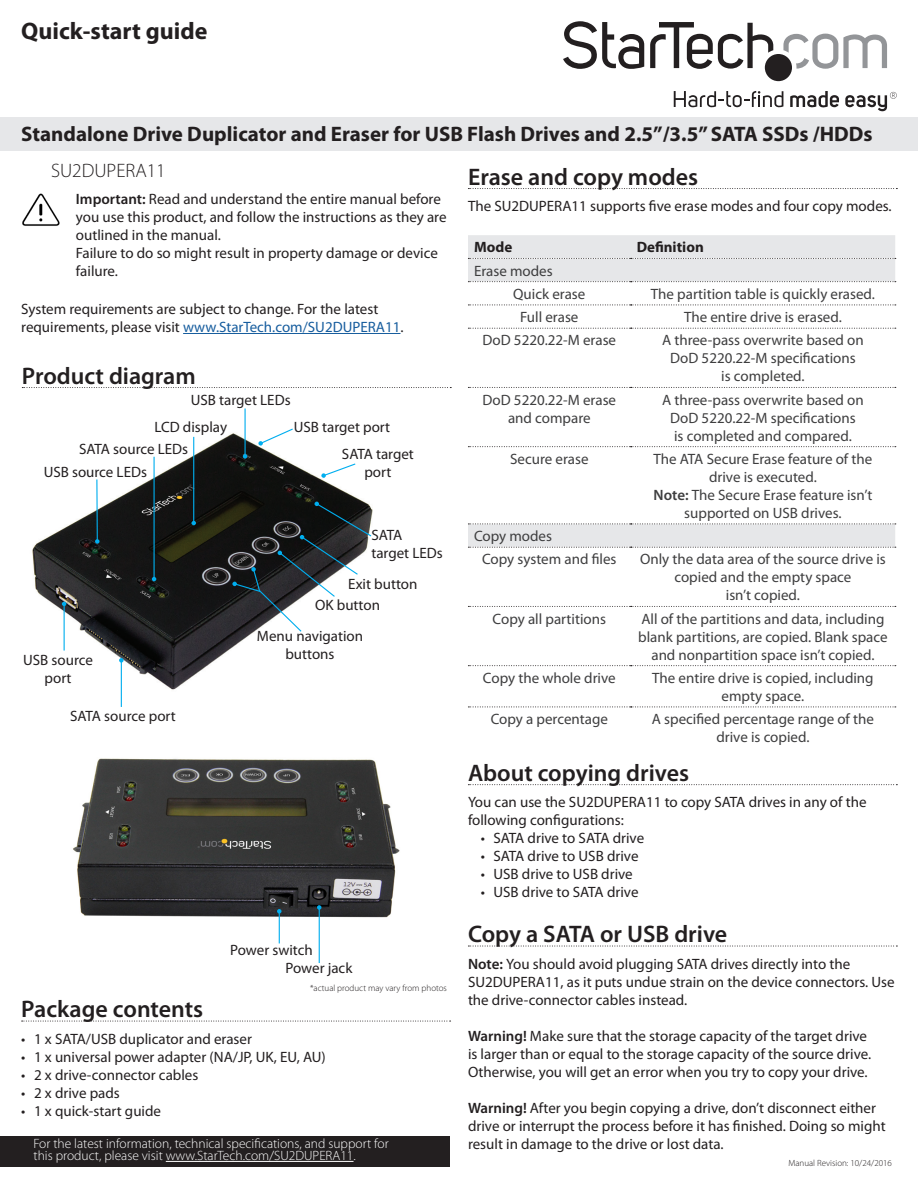
<style>
.page{position:relative;width:918px;height:1188px;background:#fff}
.page>*{position:absolute;margin:0;border:0;box-sizing:border-box;transform-origin:0 0}
.t1{font:600 24px "Myriad Pro";color:#231f20}
.Title_Description{font:700 24px "Myriad Pro";color:#231f20}
.Title_Description-2{font:700 21px "Myriad Pro";color:#231f20}
.Title_SKU{font:300 19.5px "Myriad Pro";color:#231f20}
.Text{font:15px/18px "Myriad Pro";color:#231f20}
.Table_Text{font:15px/18px "Myriad Pro";color:#3e3e3f;text-align:center}
.Table_Heading{font:700 15px "Myriad Pro";color:#231f20}
.Text-2{font:300 13.5px "Myriad Pro";color:#fff}
.Text-3{font:300 9px "Myriad Pro";color:#231f20}
.s1{font-weight:600}
.s2{color:#175d9e}
</style>
<div class="page">
<img style="left:21px;top:387px;width:451px;height:320px">
<svg style="left:783px;top:34px;width:104px;height:35px"></svg>
<svg style="left:845px;top:92px;width:52px;height:19px"></svg>
<svg style="left:790px;top:91px;width:49px;height:17px"></svg>
<svg style="left:674px;top:91px;width:109px;height:16px"></svg>
<svg style="left:563px;top:21px;width:81px;height:48px"></svg>
<svg style="left:650px;top:22px;width:123px;height:47px"></svg>
<div style="left:765px;top:54px;width:27px;height:27px;background:#231f20;border-radius:50%"></div>
<div style="left:0;top:117px;width:918px;height:34px;background:#e6e7e9"></div>
<div style="left:0;top:1136px;width:450px;height:30px;background:#231f20"></div>
<hr style="left:166px;top:1161px;width:188px;height:1px;background:#fff">
<svg style="left:22px;top:1021px;width:429px;height:1px"></svg>
<hr style="left:183px;top:333px;width:217px;height:1px;background:#175d9e">
<img style="left:22px;top:193px;width:38px;height:33px">
<svg style="left:22px;top:387px;width:429px;height:1px"></svg>
<hr style="left:121px;top:660px;width:1px;height:47px;background:#00aeef">
<svg style="left:119px;top:658px;width:5px;height:5px"></svg>
<hr style="left:193px;top:437px;width:1px;height:86px;background:#00aeef">
<svg style="left:191px;top:521px;width:5px;height:4px"></svg>
<hr style="left:96px;top:479px;width:2px;height:62px;background:#00aeef">
<svg style="left:95px;top:539px;width:5px;height:5px"></svg>
<hr style="left:154px;top:457px;width:1px;height:122px;background:#00aeef">
<svg style="left:152px;top:577px;width:4px;height:4px"></svg>
<svg style="left:258px;top:428px;width:36px;height:18px"></svg>
<svg style="left:321px;top:463px;width:36px;height:15px"></svg>
<hr style="left:245px;top:408px;width:1px;height:48px;background:#00aeef">
<svg style="left:243px;top:454px;width:4px;height:5px"></svg>
<svg style="left:232px;top:502px;width:141px;height:131px"></svg>
<img style="left:73px;top:758px;width:327px;height:174px">
<hr style="left:279px;top:911px;width:1px;height:32px;background:#00aeef">
<svg style="left:277px;top:909px;width:5px;height:5px"></svg>
<hr style="left:319px;top:907px;width:1px;height:56px;background:#00aeef">
<svg style="left:317px;top:905px;width:4px;height:5px"></svg>
<svg style="left:468px;top:188px;width:429px;height:1px"></svg>
<svg style="left:468px;top:235px;width:427px;height:312px"></svg>
<svg style="left:468px;top:258px;width:428px;height:1px"></svg>
<svg style="left:468px;top:281px;width:428px;height:1px"></svg>
<svg style="left:468px;top:305px;width:428px;height:1px"></svg>
<svg style="left:468px;top:328px;width:428px;height:1px"></svg>
<svg style="left:468px;top:387px;width:428px;height:1px"></svg>
<svg style="left:468px;top:446px;width:428px;height:1px"></svg>
<svg style="left:468px;top:524px;width:428px;height:1px"></svg>
<svg style="left:468px;top:665px;width:428px;height:1px"></svg>
<svg style="left:468px;top:707px;width:428px;height:1px"></svg>
<svg style="left:468px;top:547px;width:428px;height:1px"></svg>
<svg style="left:468px;top:606px;width:428px;height:1px"></svg>
<svg style="left:468px;top:784px;width:429px;height:1px"></svg>
<svg style="left:468px;top:946px;width:429px;height:1px"></svg>
<hr style="left:64px;top:604px;width:1px;height:47px;background:#00aeef">
<svg style="left:62px;top:602px;width:4px;height:4px"></svg>
<p class="Title_Description" style="left:21px;top:16px;width:188px">Quick-start guide</p>
<p class="Title_Description-2" style="left:21px;top:120px;width:853px">Standalone Drive Duplicator and Eraser for USB Flash Drives and 2.5”/3.5” SATA SSDs /HDDs</p>
<p class="Title_SKU" style="left:51px;top:158px;width:116px">SU2DUPERA11</p>
<p class="Text" style="left:76px;top:190px;width:372px"><span class="s1">Important:</span> Read and understand the entire manual before you use this product, and follow the instructions as they are outlined in the manual.<br>Failure to do so might result in property damage or device failure.</p>
<p class="Text" style="left:21px;top:300px;width:384px">System requirements are subject to change. For the latest requirements, please visit <span class="s2">www.StarTech.com/SU2DUPERA11</span>.</p>
<h1 class="t1" style="left:22px;top:360px;width:175px">Product diagram</h1>
<p class="Text" style="left:191px;top:391px;width:101px">USB target LEDs</p>
<p class="Text" style="left:155px;top:418px;width:74px">LCD display</p>
<p class="Text" style="left:79px;top:440px;width:111px">SATA source LEDs</p>
<p class="Text" style="left:44px;top:463px;width:105px">USB source LEDs</p>
<p class="Text" style="left:23px;top:651px;width:71px;text-align:center">USB source port</p>
<p class="Text" style="left:70px;top:707px;width:107px">SATA source port</p>
<p class="Text" style="left:294px;top:417px;width:98px">USB target port</p>
<p class="Text" style="left:342px;top:445px;width:73px;text-align:center">SATA target port</p>
<p class="Text" style="left:371px;top:526px;width:73px">SATA target LEDs</p>
<p class="Text" style="left:348px;top:574px;width:71px">Exit button</p>
<p class="Text" style="left:315px;top:596px;width:66px">OK button</p>
<p class="Text" style="left:257px;top:627px;width:108px;text-align:center">Menu navigation buttons</p>
<p class="Text" style="left:230px;top:940px;width:84px">Power switch</p>
<p class="Text" style="left:286px;top:959px;width:68px">Power jack</p>
<p class="Text-3" style="left:310px;top:983px;width:138px">*actual product may vary from photos</p>
<h1 class="t1" style="left:21px;top:994px;width:184px">Package contents</h1>
<p class="Text" style="left:21px;top:1029px;width:232px">• 1 x SATA/USB duplicator and eraser</p>
<p class="Text" style="left:21px;top:1047px;width:306px">• 1 x universal power adapter (NA/JP, UK, EU, AU)</p>
<p class="Text" style="left:21px;top:1065px;width:179px">• 2 x drive-connector cables</p>
<p class="Text" style="left:21px;top:1083px;width:100px">• 2 x drive pads</p>
<p class="Text" style="left:21px;top:1101px;width:141px">• 1 x quick-start guide</p>
<p class="Text-2" style="left:34px;top:1135px;width:357px">For the latest information, technical specifications, and support for</p>
<p class="Text-2" style="left:34px;top:1147px;width:324px">this product, please visit www.StarTech.com/SU2DUPERA11.</p>
<h1 class="t1" style="left:468px;top:161px;width:232px">Erase and copy modes</h1>
<p class="Text" style="left:468px;top:197px;width:425px">The SU2DUPERA11 supports five erase modes and four copy modes.</p>
<p class="Table_Heading" style="left:474px;top:238px;width:40px">Mode</p>
<p class="Table_Heading" style="left:637px;top:238px;width:69px">Definition</p>
<p class="Table_Text" style="left:474px;top:261px;width:80px">Erase modes</p>
<p class="Table_Text" style="left:513px;top:285px;width:74px">Quick erase</p>
<p class="Table_Text" style="left:651px;top:285px;width:226px">The partition table is quickly erased.</p>
<p class="Table_Text" style="left:520px;top:308px;width:60px">Full erase</p>
<p class="Table_Text" style="left:684px;top:308px;width:159px">The entire drive is erased.</p>
<p class="Table_Text" style="left:483px;top:331px;width:135px">DoD 5220.22-M erase</p>
<p class="Table_Text" style="left:662px;top:331px;width:203px">A three-pass overwrite based on<br>DoD 5220.22-M specifications<br>is completed.</p>
<p class="Table_Text" style="left:483px;top:390px;width:135px">DoD 5220.22-M erase and compare</p>
<p class="Table_Text" style="left:662px;top:390px;width:203px">A three-pass overwrite based on<br>DoD 5220.22-M specifications<br>is completed and compared.</p>
<p class="Table_Text" style="left:510px;top:450px;width:80px">Secure erase</p>
<p class="Table_Text" style="left:654px;top:450px;width:220px">The ATA Secure Erase feature of the drive is executed.<br><span class="s1">Note:</span> The Secure Erase feature isn’t supported on USB drives.</p>
<p class="Table_Text" style="left:474px;top:527px;width:80px">Copy modes</p>
<p class="Table_Text" style="left:482px;top:550px;width:136px">Copy system and files</p>
<p class="Table_Text" style="left:640px;top:550px;width:247px">Only the data area of the source drive is copied and the empty space<br>isn’t copied.</p>
<p class="Table_Text" style="left:493px;top:609px;width:115px">Copy all partitions</p>
<p class="Table_Text" style="left:638px;top:609px;width:251px">All of the partitions and data, including blank partitions, are copied. Blank space and nonpartition space isn’t copied.</p>
<p class="Table_Text" style="left:483px;top:669px;width:134px">Copy the whole drive</p>
<p class="Table_Text" style="left:652px;top:669px;width:223px">The entire drive is copied, including empty space.</p>
<p class="Table_Text" style="left:491px;top:710px;width:119px">Copy a percentage</p>
<p class="Table_Text" style="left:652px;top:710px;width:224px">A specified percentage range of the drive is copied.</p>
<h1 class="t1" style="left:468px;top:757px;width:223px">About copying drives</h1>
<p class="Text" style="left:468px;top:793px;width:400px">You can use the SU2DUPERA11 to copy SATA drives in any of the following configurations:</p>
<p class="Text" style="left:481px;top:829px;width:165px">• SATA drive to SATA drive</p>
<p class="Text" style="left:481px;top:847px;width:159px">• SATA drive to USB drive</p>
<p class="Text" style="left:481px;top:865px;width:154px">• USB drive to USB drive</p>
<p class="Text" style="left:481px;top:883px;width:159px">• USB drive to SATA drive</p>
<h1 class="t1" style="left:468px;top:919px;width:261px">Copy a SATA or USB drive</h1>
<p class="Text" style="left:468px;top:954px;width:428px"><span class="s1">Note:</span> You should avoid plugging SATA drives directly into the<br>SU2DUPERA11, as it puts undue strain on the device connectors. Use the drive-connector cables instead.</p>
<p class="Text" style="left:468px;top:1026px;width:405px"><span class="s1">Warning!</span> Make sure that the storage capacity of the target drive is larger than or equal to the storage capacity of the source drive.<br>Otherwise, you will get an error when you try to copy your drive.</p>
<p class="Text" style="left:468px;top:1098px;width:419px"><span class="s1">Warning!</span> After you begin copying a drive, don’t disconnect either drive or interrupt the process before it has finished. Doing so might result in damage to the drive or lost data.</p>
<p class="Text-3" style="left:788px;top:1157px;width:105px">Manual Revision: 10/24/2016</p>
</div>
